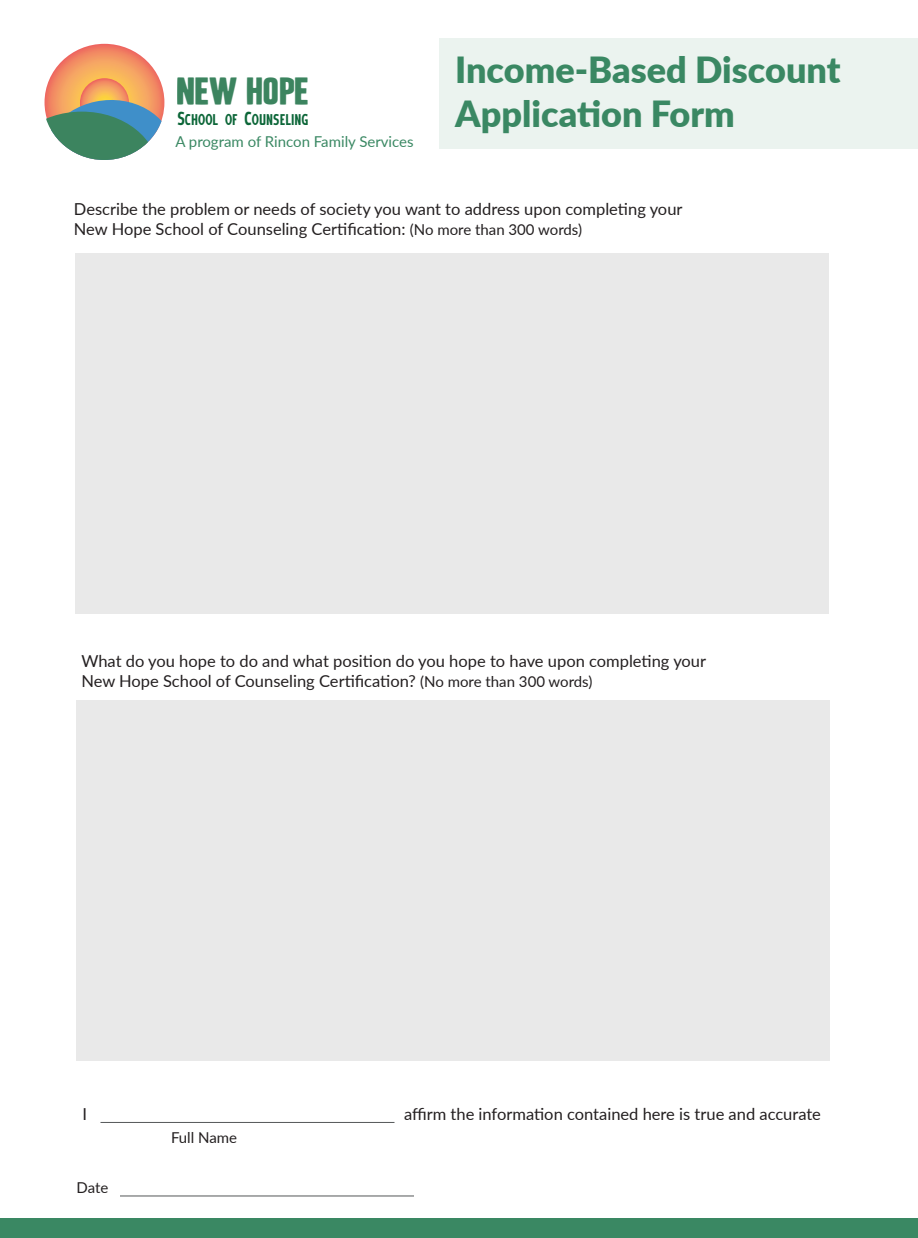
<style>
.page{position:relative;width:918px;height:1238px;background:#fff}
.page>*{position:absolute;margin:0;border:0;box-sizing:border-box;transform-origin:0 0}
.t1{font:900 36px/43.2px "Lato";color:#3a8863}
.t2{font:32.7px "Headline One HPLHS";color:#0c6638;scale:1.37 1}
.t3{font:18.75px "Coffee Shop Bold Small Cap";color:#0c6638;scale:.81 1}
.t4{font:16.5px/19.8px "Lato";color:#231f20}
.t5{font:15px "Lato";color:#3a8863}
.t6{font:15px "Lato";color:#231f20}
.s1{font-size:15px}
</style>
<div class="page">
<div style="left:439px;top:38px;width:479px;height:111px;background:#ebf3ef"></div>
<svg style="left:44px;top:44px;width:121px;height:116px"></svg>
<div style="left:0;top:1218px;width:918px;height:20px;background:#3a8863"></div>
<div style="left:75px;top:253px;width:753px;height:360px;background:#e9e9e9"></div>
<div style="left:77px;top:701px;width:753px;height:360px;background:#e9e9e9"></div>
<hr style="left:100px;top:1122px;width:294px;height:1px;background:#545758">
<hr style="left:120px;top:1195px;width:294px;height:1px;background:#545758">
<h2 class="t2" style="left:178px;top:76px;width:98px">New HOPE</h2>
<p class="t3" style="left:177px;top:108px;width:164px">SCHOOL OF COUNSELING</p>
<p class="t5" style="left:176px;top:131px;width:240px">A program of Rincon Family Services</p>
<h1 class="t1" style="left:455px;top:47px;width:387px">Income-Based Discount<br>Application Form</h1>
<p class="t4" style="left:74px;top:199px;width:610px">Describe the problem or needs of society you want to address upon completing your<br>New Hope School of Counseling Certification: <span class="s1">(No more than 300 words)</span></p>
<p class="t4" style="left:81px;top:650px;width:626px">What do you hope to do and what position do you hope to have upon completing your<br>New Hope School of Counseling Certification? <span class="s1">(No more than 300 words)</span></p>
<p class="t4" style="left:83px;top:1103px;width:6px">I</p>
<p class="t4" style="left:404px;top:1103px;width:418px">affirm the information contained here is true and accurate</p>
<p class="t6" style="left:171px;top:1127px;width:68px">Full Name</p>
<p class="t6" style="left:76px;top:1176px;width:33px">Date</p>
</div>
